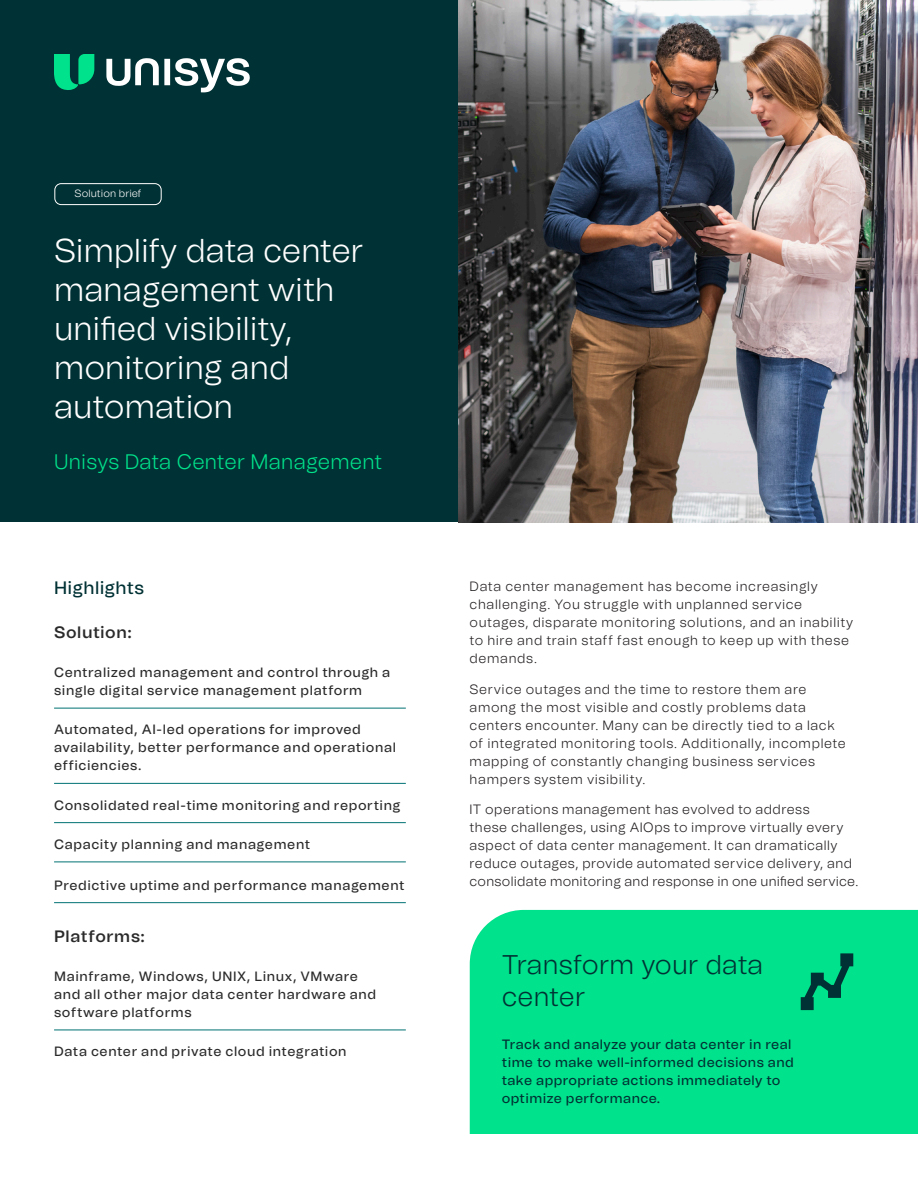
<style>
.page{position:relative;width:918px;height:1188px;background:#fff}
.page>*{position:absolute;margin:0;border:0;box-sizing:border-box;transform-origin:0 0}
.t1{font:300 33px/39px "Unisys";color:#fff}
.Call_out_Headline{font:300 27px/32.4px "Unisys";color:#003134}
.SubTitle{font:300 21px "Unisys";letter-spacing:.01em;color:#00e28b}
.Highlights{font:500 18px "Unisys";letter-spacing:.015em;color:#003134}
.Bullet_-_Highlights_last_line{font:600 16.5px "Unisys";letter-spacing:.035em;color:#2a2a2a}
.Body_Text{font:300 13.5px/18px "Unisys";letter-spacing:.04em;color:#231f20}
.Bullet_-_Highlights{font:500 13.5px/18px "Unisys";letter-spacing:.045em;color:#2a2a2a}
.Call_out{font:500 13.5px/18px "Unisys";letter-spacing:.03em;color:#003134}
.Bullet_-_Highlights_last_line-2{font:500 13.5px "Unisys";letter-spacing:.04em;color:#2a2a2a}
.Asset_Type{font:300 10.5px "Unisys";letter-spacing:.01em;color:#fff}
</style>
<div class="page">
<img style="left:458px;top:0;width:460px;height:522px">
<div style="left:0;top:0;width:458px;height:522px;background:#003134"></div>
<svg style="left:54px;top:54px;width:40px;height:36px"></svg>
<svg style="left:106px;top:58px;width:144px;height:34px"></svg>
<div style="left:470px;top:910px;width:448px;height:224px;background:#00e28b"></div>
<div style="left:54px;top:183px;width:108px;height:22px;border:1px solid #fff;border-radius:6px"></div>
<hr style="left:54px;top:708px;width:352px;height:1px;background:#007173">
<hr style="left:54px;top:783px;width:352px;height:1px;background:#007173">
<hr style="left:54px;top:822px;width:352px;height:1px;background:#007173">
<hr style="left:54px;top:862px;width:352px;height:1px;background:#007173">
<hr style="left:54px;top:902px;width:352px;height:1px;background:#007173">
<hr style="left:54px;top:1030px;width:352px;height:1px;background:#007173">
<svg style="left:801px;top:953px;width:52px;height:57px"></svg>
<p class="Asset_Type" style="left:75px;top:186px;width:69px">Solution brief</p>
<p class="t1" style="left:54px;top:231px;width:311px">Simplify data center management with unified visibility, monitoring and automation</p>
<p class="SubTitle" style="left:54px;top:447px;width:330px">Unisys Data Center Management</p>
<p class="Highlights" style="left:54px;top:575px;width:91px">Highlights</p>
<p class="Bullet_-_Highlights_last_line" style="left:54px;top:620px;width:79px">Solution:</p>
<p class="Bullet_-_Highlights" style="left:54px;top:663px;width:338px">Centralized management and control through a single digital service management platform</p>
<p class="Bullet_-_Highlights" style="left:54px;top:720px;width:343px">Automated, AI-led operations for improved availability, better performance and operational efficiencies.</p>
<p class="Bullet_-_Highlights" style="left:54px;top:796px;width:348px">Consolidated real-time monitoring and reporting</p>
<p class="Bullet_-_Highlights" style="left:54px;top:835px;width:258px">Capacity planning and management</p>
<p class="Bullet_-_Highlights" style="left:54px;top:876px;width:352px">Predictive uptime and performance management</p>
<p class="Bullet_-_Highlights_last_line" style="left:54px;top:924px;width:92px">Platforms:</p>
<p class="Bullet_-_Highlights" style="left:54px;top:967px;width:324px">Mainframe, Windows, UNIX, Linux, VMware and all other major data center hardware and software platforms</p>
<p class="Bullet_-_Highlights_last_line-2" style="left:54px;top:1042px;width:294px">Data center and private cloud integration</p>
<p class="Body_Text" style="left:470px;top:577px;width:385px">Data center management has become increasingly challenging. You struggle with unplanned service outages, disparate monitoring solutions, and an inability to hire and train staff fast enough to keep up with these demands.</p>
<p class="Body_Text" style="left:470px;top:680px;width:377px">Service outages and the time to restore them are among the most visible and costly problems data centers encounter. Many can be directly tied to a lack of integrated monitoring tools. Additionally, incomplete mapping of constantly changing business services hampers system visibility.</p>
<p class="Body_Text" style="left:470px;top:800px;width:390px">IT operations management has evolved to address<br>these challenges, using AIOps to improve virtually every aspect of data center management. It can dramatically reduce outages, provide automated service delivery, and consolidate monitoring and response in one unified service.</p>
<p class="Call_out_Headline" style="left:502px;top:948px;width:263px">Transform your data center</p>
<p class="Call_out" style="left:502px;top:1034px;width:293px">Track and analyze your data center in real time to make well-informed decisions and take appropriate actions immediately to optimize performance.</p>
</div>
